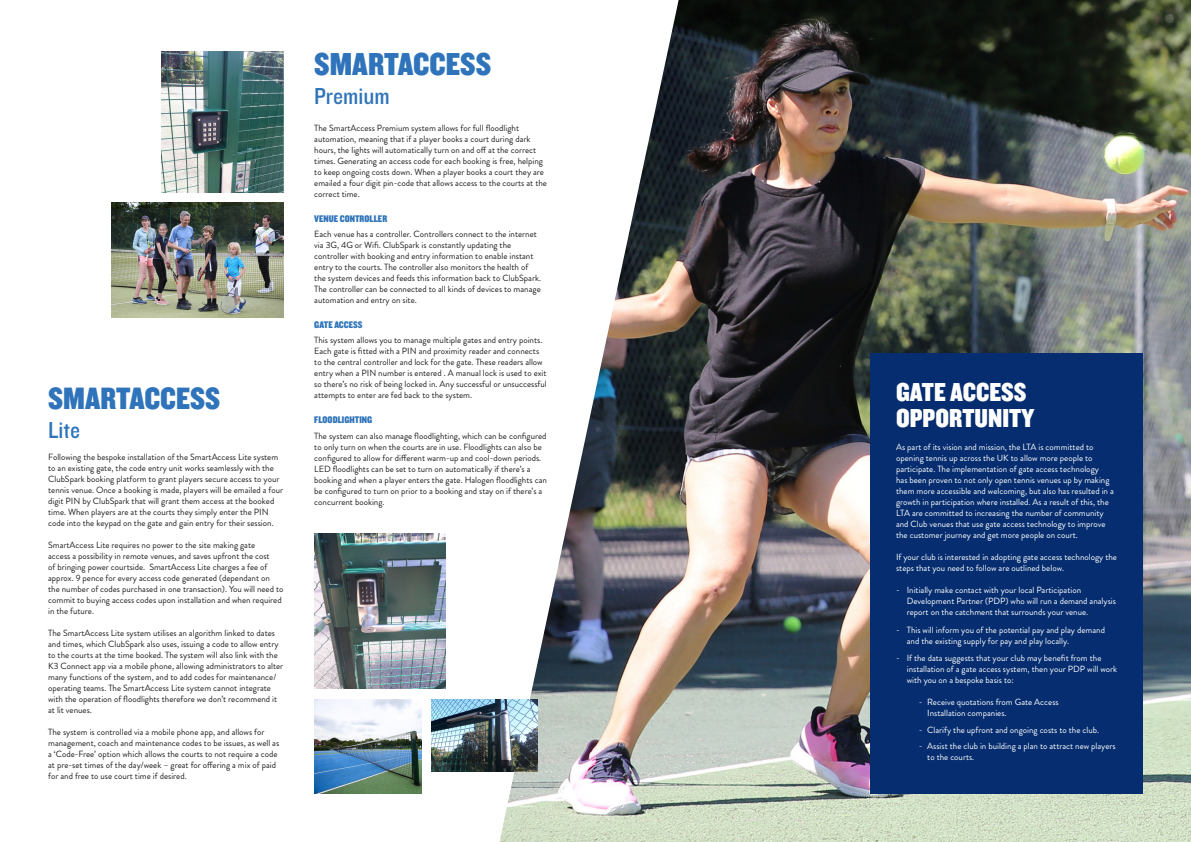
<style>
.page{position:relative;width:1191px;height:842px;background:#fff}
.page>*{position:absolute;margin:0;border:0;box-sizing:border-box;transform-origin:0 0}
.Main_Heading{font:33px "Knockout 70 Full Welterwt";color:#2f74ba}
.Main_Heading-2{font:32.1px "Knockout 70 Full Welterwt";color:#2f74ba}
.Main_Heading-3{font:27px/26.5px "Knockout 70 Full Welterwt";color:#fff}
.Main_Heading-4{font:24px "Knockout 30 Junior Welterwt";color:#2f74ba}
.Sub_Heading{font:10px "Knockout 70 Full Welterwt";color:#2f74ba}
.Body_Copy{font:9px/11px "Brandon Grotesque";color:#231f20}
.Main_Heading-5{font:9px/11px "Brandon Grotesque";color:#fff}
.s1{color:#231f20}
</style>
<div class="page">
<img style="left:499px;top:0;width:692px;height:842px">
<img style="left:314px;top:534px;width:132px;height:154px">
<img style="left:431px;top:699px;width:107px;height:73px">
<img style="left:161px;top:51px;width:122px;height:142px">
<img style="left:314px;top:699px;width:107px;height:94px">
<img style="left:111px;top:203px;width:172px;height:114px">
<div style="left:870px;top:354px;width:272px;height:440px;background:#052d6f"></div>
<p class="Main_Heading-2" style="left:48px;top:378px;width:174px">SMARTACCESS</p>
<p class="Main_Heading-4" style="left:48px;top:414px;width:33px">Lite</p>
<p class="Body_Copy" style="left:48px;top:452px;width:236px">Following the bespoke installation of the SmartAccess Lite system to an existing gate, the code entry unit works seamlessly with the ClubSpark booking platform to grant players secure access to your tennis venue. Once a booking is made, players will be emailed a four digit PIN by ClubSpark that will grant them access at the booked time. When players are at the courts they simply enter the PIN code into the keypad on the gate and gain entry for their session.</p>
<p class="Body_Copy" style="left:48px;top:540px;width:237px">SmartAccess Lite requires no power to the site making gate<br>access a possibility in remote venues, and saves upfront the cost<br>of bringing power courtside. SmartAccess Lite charges a fee of approx. 9 pence for every access code generated (dependant on the number of codes purchased in one transaction). You will need to commit to buying access codes upon installation and when required in the future.</p>
<p class="Body_Copy" style="left:48px;top:627px;width:236px">The SmartAccess Lite system utilises an algorithm linked to dates and times, which ClubSpark also uses, issuing a code to allow entry to the courts at the time booked. The system will also link with the K3 Connect app via a mobile phone, allowing administrators to alter many functions of the system, and to add codes for maintenance/ operating teams. The SmartAccess Lite system cannot integrate with the operation of floodlights therefore we don’t recommend it at lit venues.</p>
<p class="Body_Copy" style="left:48px;top:726px;width:233px">The system is controlled via a mobile phone app, and allows for management, coach and maintenance codes to be issues, as well as a ‘Code-Free’ option which allows the courts to not require a code at pre-set times of the day/week – great for offering a mix of paid for and free to use court time if desired.</p>
<p class="Main_Heading" style="left:314px;top:42px;width:178px">SMARTACCESS</p>
<p class="Main_Heading-4" style="left:314px;top:80px;width:77px">Premium</p>
<p class="Body_Copy" style="left:314px;top:122px;width:234px">The SmartAccess Premium system allows for full floodlight automation, meaning that if a player books a court during dark hours, the lights will automatically turn on and off at the correct times. Generating an access code for each booking is free, helping to keep ongoing costs down. When a player books a court they are emailed a four digit pin-code that allows access to the courts at the correct time.</p>
<p class="Sub_Heading" style="left:314px;top:212px;width:74px">VENUE CONTROLLER</p>
<p class="Body_Copy" style="left:314px;top:229px;width:228px">Each venue has a controller. Controllers connect to the internet via 3G, 4G or Wifi. ClubSpark is constantly updating the controller with booking and entry information to enable instant entry to the courts. The controller also monitors the health of the system devices and feeds this information back to ClubSpark.<br>The controller can be connected to all kinds of devices to manage automation and entry on site.</p>
<p class="Sub_Heading" style="left:314px;top:318px;width:50px">GATE ACCESS</p>
<p class="Body_Copy" style="left:314px;top:335px;width:234px">This system allows you to manage multiple gates and entry points.<br>Each gate is fitted with a PIN and proximity reader and connects to the central controller and lock for the gate. These readers allow entry when a PIN number is entered . A manual lock is used to exit so there’s no risk of being locked in. Any successful or unsuccessful attempts to enter are fed back to the system.</p>
<p class="Sub_Heading" style="left:314px;top:414px;width:59px">FLOODLIGHTING</p>
<p class="Body_Copy" style="left:314px;top:430px;width:234px">The system can also manage floodlighting, which can be configured to only turn on when the courts are in use. Floodlights can also be configured to allow for different warm-up and cool-down periods.<br>LED floodlights can be set to turn on automatically if there’s a booking and when a player enters the gate. Halogen floodlights can be configured to turn on prior to a booking and stay on if there’s a concurrent booking.</p>
<p class="Main_Heading-3" style="left:896px;top:378px;width:140px">GATE ACCESS<br>OPPORTUNITY</p>
<p class="Main_Heading-5" style="left:896px;top:441px;width:219px">As part of its vision and mission, the LTA is committed to opening tennis up across the UK to allow more people to participate. The implementation of gate access technology<br>has been proven to not only open tennis venues up by making them more accessible and welcoming, but also has resulted in a growth in participation where installed. As a result of this, the LTA are committed to increasing the number of community and Club venues that use gate access technology to improve the customer journey and get more people on court.</p>
<p class="Main_Heading-5" style="left:896px;top:551px;width:222px">If your club is interested in adopting gate access technology the steps that you need to follow are outlined below.</p>
<p class="Main_Heading-5" style="left:906px;top:585px;width:211px;text-indent:-11px">- Initially make contact with your local Participation<br>Development Partner (PDP) who will run a demand analysis report on the catchment that surrounds your venue.<span class="s1">.</span></p>
<p class="Main_Heading-5" style="left:906px;top:624px;width:200px;text-indent:-11px">- This will inform you of the potential pay and play demand and the existing supply for pay and play locally.</p>
<p class="Main_Heading-5" style="left:906px;top:653px;width:212px;text-indent:-11px">- If the data suggests that your club may benefit from the installation of a gate access system, then your PDP will work with you on a bespoke basis to:</p>
<p class="Main_Heading-5" style="left:927px;top:696px;width:133px;text-indent:-9px">- Receive quotations from Gate Access<br>Installation companies.</p>
<p class="Main_Heading-5" style="left:918px;top:724px;width:182px">- Clarify the upfront and ongoing costs to the club.</p>
<p class="Main_Heading-5" style="left:927px;top:741px;width:190px;text-indent:-9px">- Assist the club in building a plan to attract new players to the courts.</p>
</div>
